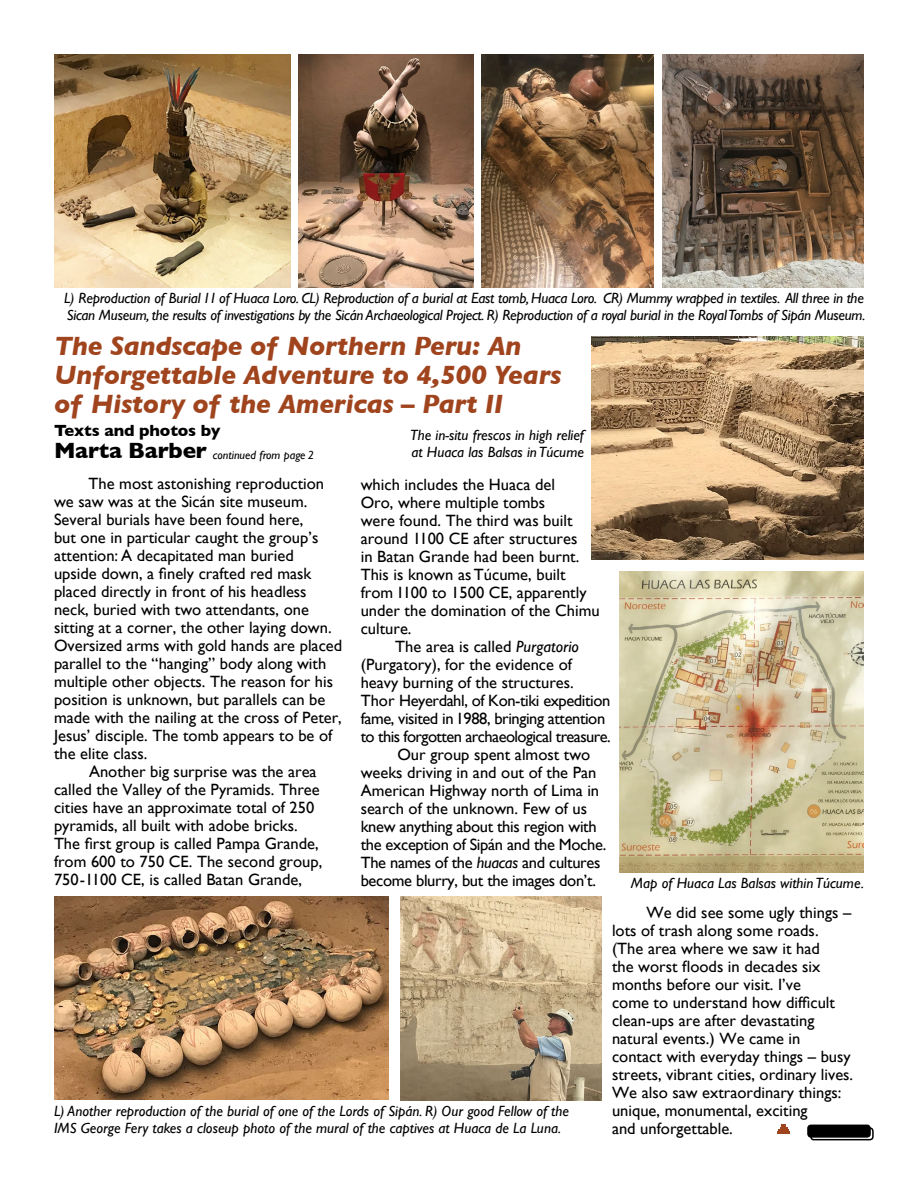
<style>
.page{position:relative;width:918px;height:1188px;background:#fff}
.page>*{position:absolute;margin:0;border:0;box-sizing:border-box;transform-origin:0 0}
.t1{font:italic 700 27px/28.5px "Gill Sans";letter-spacing:-.01em;color:#a0441e}
.t2{font:700 22.5px "Gill Sans";letter-spacing:-.01em;color:#000}
.t3{font:700 16.5px "Gill Sans";letter-spacing:-.01em;color:#000}
.t4{font:16.35px/18px "Gill Sans";color:#000}
.t5{font:16.35px "Gill Sans";letter-spacing:-.02em;color:#000}
.t6{font:16.35px "Gill Sans";letter-spacing:-.025em;color:#000}
.t7{font:16.35px "Gill Sans";letter-spacing:-.035em;color:#000}
.t8{font:italic 14.85px/16.5px "Gill Sans";letter-spacing:-.01em;color:#000}
.t9{font:italic 12px "Gill Sans";color:#000}
.s1{font-style:italic}
</style>
<div class="page">
<div style="left:810px;top:1127px;width:64px;height:13px;border:2px solid #000;border-radius:3px"></div>
<div style="left:808px;top:1125px;width:62px;height:12px;background:#000;border-radius:3px"></div>
<div style="left:807px;top:1125px;width:64px;height:13px;border:2px solid #000;border-radius:3px"></div>
<img style="left:400px;top:897px;width:202px;height:203px">
<img style="left:54px;top:896px;width:334px;height:204px">
<img style="left:663px;top:54px;width:201px;height:234px">
<img style="left:592px;top:337px;width:272px;height:222px">
<img style="left:619px;top:572px;width:245px;height:301px">
<img style="left:481px;top:54px;width:173px;height:233px">
<img style="left:54px;top:54px;width:237px;height:233px">
<img style="left:299px;top:54px;width:175px;height:233px">
<svg style="left:777px;top:1124px;width:13px;height:10px"></svg>
<p class="t8" style="left:64px;top:290px;width:803px">L) Reproduction of Burial 11 of Huaca Loro. CL) Reproduction of a burial at East tomb, Huaca Loro. CR) Mummy wrapped in textiles. All three in the<br>Sican Museum, the results of investigations by the Sicán Archaeological Project. R) Reproduction of a royal burial in the Royal Tombs of Sipán Museum.</p>
<h1 class="t1" style="left:54px;top:332px;width:509px">The Sandscape of Northern Peru: An<br>Unforgettable Adventure to 4,500 Years of History of the Americas – Part II</h1>
<p class="t3" style="left:54px;top:417px;width:168px">Texts and photos by</p>
<h2 class="t2" style="left:54px;top:433px;width:155px">Marta Barber</h2>
<p class="t4" style="left:361px;top:475px;width:240px">which includes the Huaca del<br>Oro, where multiple tombs<br>were found. The third was built around 1100 CE after structures<br>in Batan Grande had been burnt.<br>This is known as Túcume, built from 1100 to 1500 CE, apparently under the domination of the Chimu culture.</p>
<p class="t4" style="left:395px;top:637px;width:185px">The area is called <span class="s1">Purgatorio</span></p>
<p class="t4" style="left:361px;top:655px;width:213px">(Purgatory), for the evidence of</p>
<p class="t4" style="left:361px;top:673px;width:215px">heavy burning of the structures.</p>
<p class="t6" style="left:361px;top:691px;width:251px">Thor Heyerdahl, of Kon-tiki expedition</p>
<p class="t6" style="left:361px;top:709px;width:246px">fame, visited in 1988, bringing attention</p>
<p class="t7" style="left:361px;top:727px;width:252px">to this forgotten archaeological treasure.</p>
<p class="t4" style="left:397px;top:745px;width:194px">Our group spent almost two</p>
<p class="t4" style="left:361px;top:763px;width:237px">weeks driving in and out of the Pan</p>
<p class="t4" style="left:361px;top:781px;width:240px">American Highway north of Lima in</p>
<p class="t4" style="left:361px;top:799px;width:228px">search of the unknown. Few of us</p>
<p class="t5" style="left:361px;top:817px;width:238px">knew anything about this region with</p>
<p class="t5" style="left:361px;top:835px;width:247px">the exception of Sipán and the Moche.</p>
<p class="t5" style="left:361px;top:853px;width:241px">The names of the <span class="s1">huacas</span> and cultures</p>
<p class="t5" style="left:361px;top:871px;width:237px">become blurry, but the images don’t.</p>
<p class="t8" style="left:410px;top:427px;width:175px">The in-situ frescos in high relief at Huaca las Balsas in Túcume</p>
<p class="t9" style="left:213px;top:448px;width:103px">continued from page 2</p>
<p class="t4" style="left:89px;top:475px;width:237px">The most astonishing reproduction</p>
<p class="t4" style="left:54px;top:493px;width:255px">we saw was at the Sicán site museum.</p>
<p class="t4" style="left:54px;top:511px;width:251px">Several burials have been found here,</p>
<p class="t4" style="left:54px;top:529px;width:266px">but one in particular caught the group’s</p>
<p class="t4" style="left:54px;top:547px;width:241px">attention: A decapitated man buried</p>
<p class="t4" style="left:54px;top:565px;width:259px">upside down, a finely crafted red mask</p>
<p class="t4" style="left:54px;top:583px;width:254px">placed directly in front of his headless</p>
<p class="t4" style="left:54px;top:601px;width:257px">neck, buried with two attendants, one</p>
<p class="t4" style="left:54px;top:619px;width:279px">sitting at a corner, the other laying down.</p>
<p class="t4" style="left:54px;top:637px;width:290px">Oversized arms with gold hands are placed</p>
<p class="t4" style="left:54px;top:655px;width:274px">parallel to the “hanging” body along with</p>
<p class="t4" style="left:54px;top:673px;width:281px">multiple other objects. The reason for his</p>
<p class="t4" style="left:54px;top:691px;width:273px">position is unknown, but parallels can be</p>
<p class="t4" style="left:54px;top:709px;width:289px">made with the nailing at the cross of Peter,</p>
<p class="t4" style="left:54px;top:727px;width:280px">Jesus’ disciple. The tomb appears to be of</p>
<p class="t4" style="left:54px;top:745px;width:95px">the elite class.</p>
<p class="t4" style="left:89px;top:763px;width:229px">Another big surprise was the area</p>
<p class="t4" style="left:54px;top:781px;width:267px">called the Valley of the Pyramids. Three</p>
<p class="t4" style="left:54px;top:799px;width:262px">cities have an approximate total of 250</p>
<p class="t4" style="left:54px;top:817px;width:245px">pyramids, all built with adobe bricks.</p>
<p class="t4" style="left:54px;top:835px;width:266px">The first group is called Pampa Grande,</p>
<p class="t4" style="left:54px;top:853px;width:270px">from 600 to 750 CE. The second group,</p>
<p class="t4" style="left:54px;top:871px;width:250px">750-1100 CE, is called Batan Grande,</p>
<p class="t8" style="left:631px;top:875px;width:235px">Map of Huaca Las Balsas within Túcume.</p>
<p class="t8" style="left:54px;top:1103px;width:517px">L) Another reproduction of the burial of one of the Lords of Sipán. R) Our good Fellow of the<br>IMS George Fery takes a closeup photo of the mural of the captives at Huaca de La Luna.</p>
<p class="t4" style="left:612px;top:903px;width:243px;text-indent:35px">We did see some ugly things – lots of trash along some roads. (The area where we saw it had<br>the worst floods in decades six months before our visit. I’ve<br>come to understand how difficult clean-ups are after devastating natural events.) We came in contact with everyday things – busy streets, vibrant cities, ordinary lives.<br>We also saw extraordinary things: unique, monumental, exciting<br>and unforgettable.</p>
</div>
